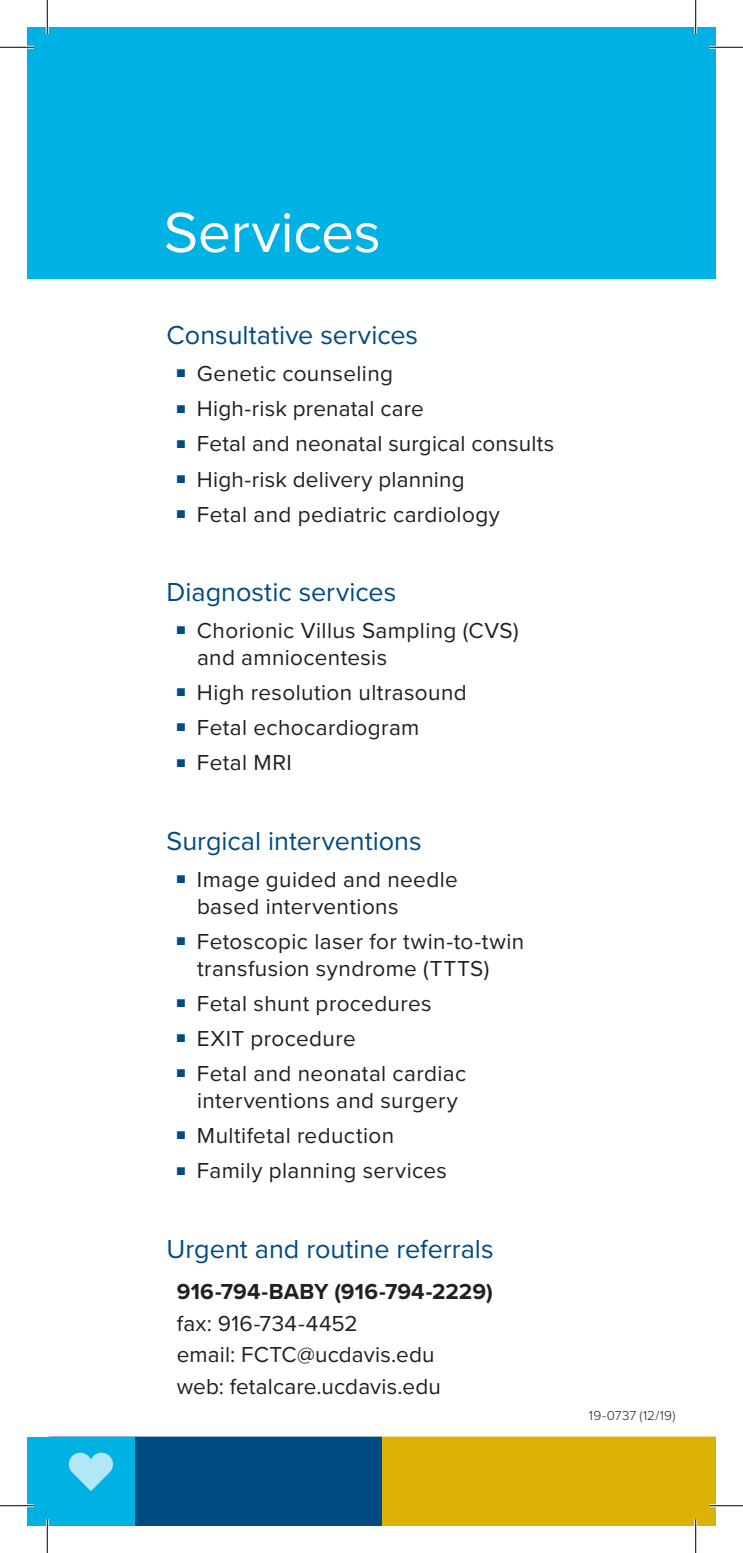
<style>
.page{position:relative;width:743px;height:1553px;background:#fff}
.page>*{position:absolute;margin:0;border:0;box-sizing:border-box;transform-origin:0 0}
.main_body{font:58.5px "Proxima Nova";letter-spacing:-.005em;color:#fff}
.subhead{font:27px "Proxima Nova";color:#004b84}
.body_bullets{font:22.5px/27px "Proxima Nova";letter-spacing:.015em;color:#231f20}
.main_body-2{font:22.5px/31.5px "Proxima Nova";letter-spacing:.01em;color:#231f20}
.Legal_Mouse_Copy{font:300 13.5px "Proxima Nova";letter-spacing:.015em;color:#231f20}
.s1{font-weight:700}
</style>
<div class="page">
<div style="left:27px;top:27px;width:689px;height:252px;background:#00b2e3"></div>
<div style="left:49px;top:1432px;width:667px;height:94px;background:#ddb207"></div>
<div style="left:49px;top:1432px;width:332px;height:94px;background:#004b84"></div>
<div style="left:27px;top:1437px;width:107px;height:89px;background:#00b2e3"></div>
<svg style="left:69px;top:1452px;width:44px;height:39px"></svg>
<div style="left:28px;top:1427px;width:688px;height:9px;background:#fff"></div>
<hr style="left:0;top:46px;width:34px;height:3px;background:#fff">
<hr style="left:709px;top:46px;width:33px;height:3px;background:#fff">
<hr style="left:0;top:1504px;width:34px;height:3px;background:#fff">
<hr style="left:709px;top:1504px;width:33px;height:3px;background:#fff">
<hr style="left:46px;top:0;width:3px;height:34px;background:#fff">
<hr style="left:46px;top:1519px;width:3px;height:33px;background:#fff">
<hr style="left:694px;top:0;width:3px;height:34px;background:#fff">
<hr style="left:694px;top:1519px;width:3px;height:33px;background:#fff">
<hr style="left:0;top:47px;width:34px;height:1px;background:#000">
<hr style="left:709px;top:47px;width:33px;height:1px;background:#000">
<hr style="left:0;top:1505px;width:34px;height:1px;background:#000">
<hr style="left:709px;top:1505px;width:33px;height:1px;background:#000">
<hr style="left:47px;top:0;width:1px;height:34px;background:#000">
<hr style="left:47px;top:1519px;width:1px;height:33px;background:#000">
<hr style="left:695px;top:0;width:1px;height:34px;background:#000">
<hr style="left:695px;top:1519px;width:1px;height:33px;background:#000">
<p class="main_body" style="left:164px;top:189px;width:218px">Services</p>
<p class="subhead" style="left:166px;top:315px;width:253px">Consultative services</p>
<p class="body_bullets" style="left:177px;top:359px;width:218px"><sup>■</sup> Genetic counseling</p>
<p class="body_bullets" style="left:177px;top:394px;width:249px"><sup>■</sup> High-risk prenatal care</p>
<p class="body_bullets" style="left:177px;top:429px;width:379px"><sup>■</sup> Fetal and neonatal surgical consults</p>
<p class="body_bullets" style="left:177px;top:464px;width:289px"><sup>■</sup> High-risk delivery planning</p>
<p class="body_bullets" style="left:177px;top:500px;width:325px"><sup>■</sup> Fetal and pediatric cardiology</p>
<p class="subhead" style="left:166px;top:572px;width:231px">Diagnostic services</p>
<p class="body_bullets" style="left:197px;top:616px;width:323px;text-indent:-20px"><sup>■</sup> Chorionic Villus Sampling (CVS) and amniocentesis</p>
<p class="body_bullets" style="left:177px;top:678px;width:291px"><sup>■</sup> High resolution ultrasound</p>
<p class="body_bullets" style="left:177px;top:713px;width:244px"><sup>■</sup> Fetal echocardiogram</p>
<p class="body_bullets" style="left:177px;top:748px;width:117px"><sup>■</sup> Fetal MRI</p>
<p class="subhead" style="left:166px;top:820px;width:256px">Surgical interventions</p>
<p class="body_bullets" style="left:197px;top:864px;width:262px;text-indent:-20px"><sup>■</sup> Image guided and needle based interventions</p>
<p class="body_bullets" style="left:197px;top:927px;width:329px;text-indent:-20px"><sup>■</sup> Fetoscopic laser for twin-to-twin transfusion syndrome (TTTS)</p>
<p class="body_bullets" style="left:177px;top:989px;width:256px"><sup>■</sup> Fetal shunt procedures</p>
<p class="body_bullets" style="left:177px;top:1024px;width:180px"><sup>■</sup> EXIT procedure</p>
<p class="body_bullets" style="left:177px;top:1059px;width:291px;text-align:center"><sup>■</sup> Fetal and neonatal cardiac interventions and surgery</p>
<p class="body_bullets" style="left:177px;top:1121px;width:219px"><sup>■</sup> Multifetal reduction</p>
<p class="body_bullets" style="left:177px;top:1156px;width:272px"><sup>■</sup> Family planning services</p>
<p class="subhead" style="left:166px;top:1228px;width:328px">Urgent and routine referrals</p>
<p class="main_body-2" style="left:177px;top:1275px;width:317px"><span class="s1">916-794-BABY (916-794-2229) </span>fax: 916-734-4452<br>email: FCTC@ucdavis.edu<br>web: fetalcare.ucdavis.edu</p>
<p class="Legal_Mouse_Copy" style="left:589px;top:1405px;width:88px">19-0737 (12/19)</p>
</div>
